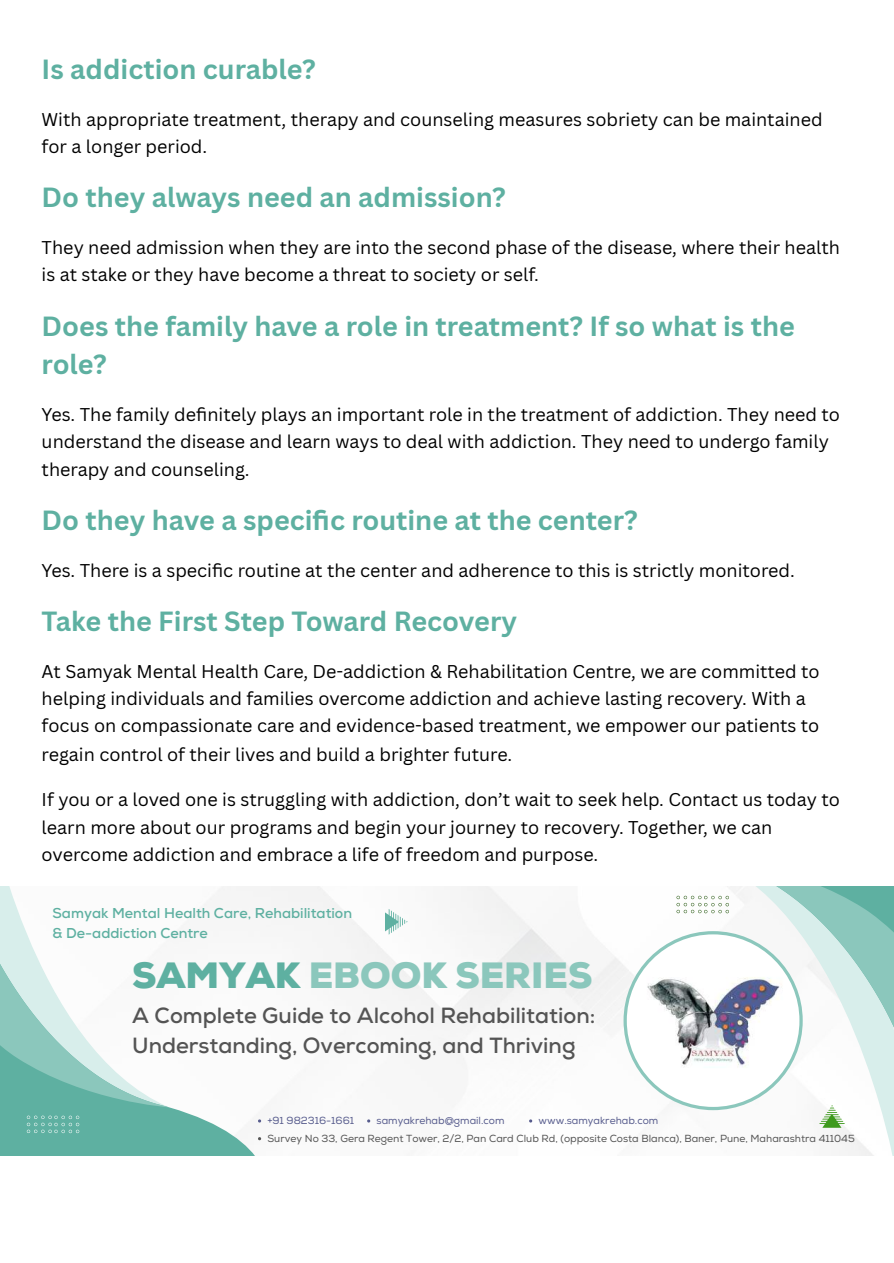
<style>
.page{position:relative;width:894px;height:1263px;background:#fff}
.page>*{position:absolute;margin:0;border:0;box-sizing:border-box;transform-origin:0 0}
.t1{font:900 36.45px "Nexa";color:#8bc7bc}
.t2{font:700 27px/37.2px "Canva Sans";color:#5eb0a1}
.t3{font:700 21.9px/30.3px "Nexa";color:#545454}
.t4{font:18px/27.6px "Canva Sans";color:#000}
.t5{font:700 14.25px/19.6px "Nexa";color:#5eb0a1}
.t6{font:10.2px "Nexa";color:#545454}
.t7{font:10.2px "Nexa";color:#575c8d}
.s1{color:#5eb0a1}
</style>
<div class="page">
<svg style="left:0;top:939px;width:260px;height:216px"></svg>
<svg style="left:712px;top:1128px;width:181px;height:27px"></svg>
<svg style="left:0;top:886px;width:169px;height:247px"></svg>
<svg style="left:621px;top:886px;width:272px;height:242px"></svg>
<svg style="left:385px;top:909px;width:22px;height:26px"></svg>
<h2 class="t2" style="left:42px;top:51px;width:275px">Is addiction curable?</h2>
<p class="t4" style="left:42px;top:106px;width:782px;line-height:27px">With appropriate treatment, therapy and counseling measures sobriety can be maintained for a longer period.</p>
<h2 class="t2" style="left:42px;top:179px;width:465px">Do they always need an admission?</h2>
<p class="t4" style="left:42px;top:234px;width:799px;line-height:27px">They need admission when they are into the second phase of the disease, where their health is at stake or they have become a threat to society or self.</p>
<h2 class="t2" style="left:42px;top:308px;width:754px">Does the family have a role in treatment? If so what is the role?</h2>
<p class="t4" style="left:42px;top:400px;width:799px">Yes. The family defi nitely plays an important role in the treatment of addiction. They need to understand the disease and learn ways to deal with addiction. They need to undergo family therapy and counseling.</p>
<h2 class="t2" style="left:42px;top:502px;width:597px">Do they have a specifi c routine at the center?</h2>
<p class="t4" style="left:42px;top:557px;width:754px">Yes. There is a specifi c routine at the center and adherence to this is strictly monitored.</p>
<h2 class="t2" style="left:42px;top:603px;width:477px">Take the First Step Toward Recovery</h2>
<p class="t4" style="left:42px;top:658px;width:779px">At Samyak Mental Health Care, De-addiction &amp; Rehabilitation Centre, we are committed to helping individuals and families overcome addiction and achieve lasting recovery. With a focus on compassionate care and evidence-based treatment, we empower our patients to regain control of their lives and build a brighter future.</p>
<p class="t4" style="left:42px;top:785px;width:799px">If you or a loved one is struggling with addiction, don’t wait to seek help. Contact us today to learn more about our programs and begin your journey to recovery. Together, we can overcome addiction and embrace a life of freedom and purpose.</p>
<p class="t5" style="left:53px;top:903px;width:301px">Samyak Mental Health Care, Rehabilitation &amp; De-addiction Centre</p>
<h1 class="t1" style="left:132px;top:951px;width:461px"><span class="s1">SAMYAK</span> EBOOK SERIES</h1>
<p class="t3" style="left:132px;top:1000px;width:464px">A Complete Guide to Alcohol Rehabilitation:<br>Understanding, Overcoming, and Thriving</p>
<p class="t7" style="left:267px;top:1115px;width:88px">+91 982316-1661</p>
<p class="t7" style="left:376px;top:1115px;width:129px">samyakrehab@gmail.com</p>
<p class="t7" style="left:538px;top:1115px;width:121px">www.samyakrehab.com</p>
<p class="t6" style="left:267px;top:1132px;width:588px">Survey No 33, Gera Regent Tower, 2/2, Pan Card Club Rd, (opposite Costa Blanca), Baner, Pune, Maharashtra 411045</p>
</div>
